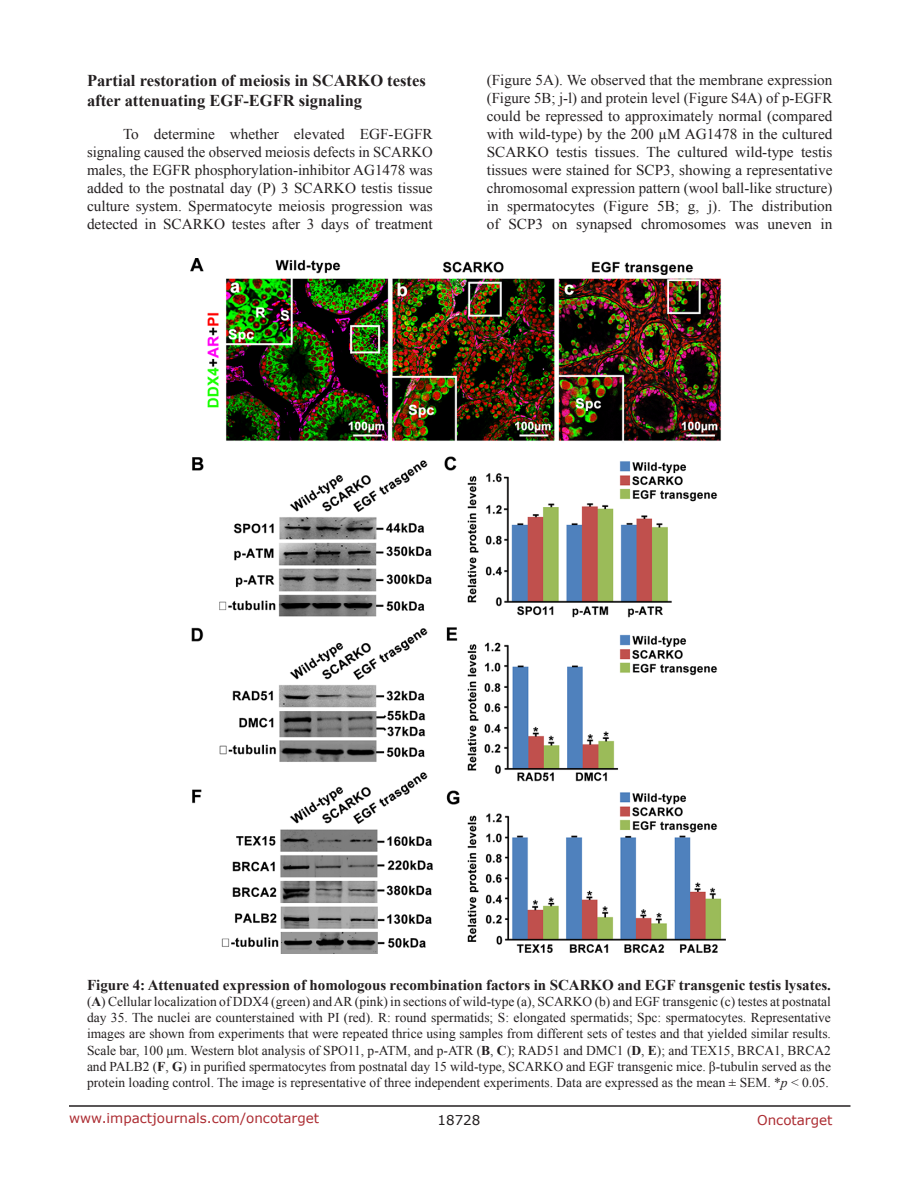
<style>
.page{position:relative;width:918px;height:1188px;background:#fff}
.page>*{position:absolute;margin:0;border:0;box-sizing:border-box;transform-origin:0 0}
.SubHeading_middle{font:700 16.5px/19.8px "Times New Roman";color:#231f20}
.BodyText{font:15px/18px "Times New Roman";color:#231f20;text-align:justify}
.FigureText{font:700 15px "Times New Roman";color:#231f20}
.FigureText-2{font:13.5px/16.2px "Times New Roman";color:#231f20;text-align:justify}
.t1{font:13.5px "Verdana";color:#ac2b31}
.t2{font:13.5px "Verdana";color:#231f20}
.s1{font-weight:700}
.s2{font-style:italic}
</style>
<div class="page">
<hr style="left:69px;top:1105px;width:781px;height:2px;background:#231f20">
<img style="left:190px;top:259px;width:536px;height:694px">
<p class="SubHeading_middle" style="left:87px;top:70px;width:340px">Partial restoration of meiosis in SCARKO testes after attenuating EGF-EGFR signaling</p>
<p class="BodyText" style="left:87px;top:125px;width:347px;text-indent:36px">To determine whether elevated EGF-EGFR signaling caused the observed meiosis defects in SCARKO males, the EGFR phosphorylation-inhibitor AG1478 was added to the postnatal day (P) 3 SCARKO testis tissue culture system. Spermatocyte meiosis progression was detected in SCARKO testes after 3 days of treatment</p>
<p class="BodyText" style="left:487px;top:71px;width:347px">(Figure 5A). We observed that the membrane expression (Figure 5B; j-l) and protein level (Figure S4A) of p-EGFR could be repressed to approximately normal (compared with wild-type) by the 200 µM AG1478 in the cultured SCARKO testis tissues. The cultured wild-type testis tissues were stained for SCP3, showing a representative chromosomal expression pattern (wool ball-like structure) in spermatocytes (Figure 5B; g, j). The distribution of SCP3 on synapsed chromosomes was uneven in</p>
<p class="FigureText" style="left:87px;top:974px;width:745px">Figure 4: Attenuated expression of homologous recombination factors in SCARKO and EGF transgenic testis lysates.</p>
<p class="FigureText-2" style="left:87px;top:993px;width:746px">(<span class="s1">A</span>) Cellular localization of DDX4 (green) and AR (pink) in sections of wild-type (a), SCARKO (b) and EGF transgenic (c) testes at postnatal day 35. The nuclei are counterstained with PI (red). R: round spermatids; S: elongated spermatids; Spc: spermatocytes. Representative images are shown from experiments that were repeated thrice using samples from different sets of testes and that yielded similar results.<br>Scale bar, 100 μm. Western blot analysis of SPO11, p-ATM, and p-ATR (<span class="s1">B</span>, <span class="s1">C</span>); RAD51 and DMC1 (<span class="s1">D</span>, <span class="s1">E</span>); and TEX15, BRCA1, BRCA2 and PALB2 (<span class="s1">F</span>, <span class="s1">G</span>) in purified spermatocytes from postnatal day 15 wild-type, SCARKO and EGF transgenic mice. β-tubulin served as the protein loading control. The image is representative of three independent experiments. Data are expressed as the mean ± SEM. *<span class="s2">p</span> &lt; 0.05.</p>
<p class="t1" style="left:69px;top:1109px;width:252px">www.impactjournals.com/oncotarget</p>
<p class="t2" style="left:438px;top:1111px;width:44px">18728</p>
<p class="t1" style="left:757px;top:1111px;width:77px">Oncotarget</p>
</div>
